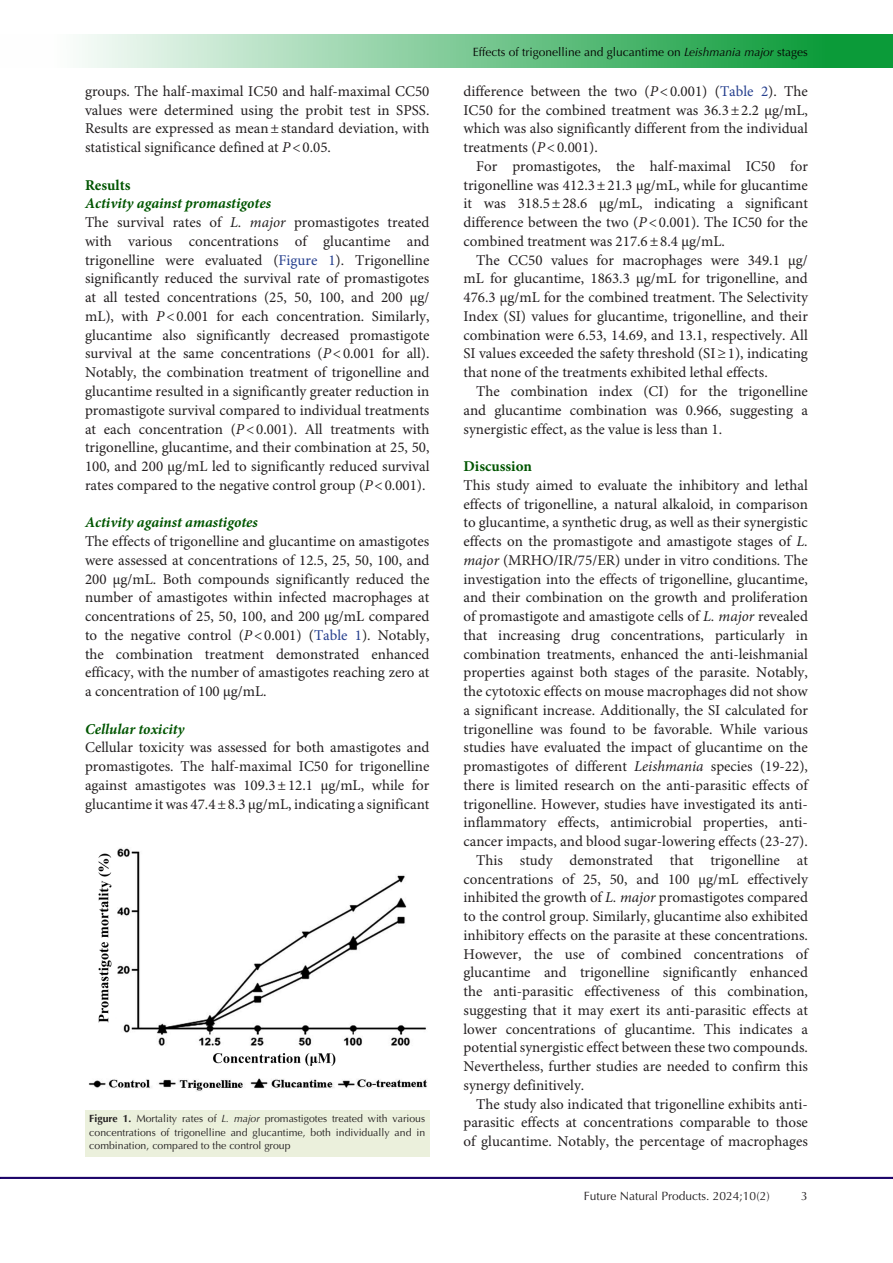
<style>
.page{position:relative;width:893px;height:1263px;background:#fff}
.page>*{position:absolute;margin:0;border:0;box-sizing:border-box;transform-origin:0 0}
.Normal__Web{font:15px/18.8px "Minion Pro";color:#231f20;text-align:justify}
.t1{font:italic 700 15px "Minion Pro";color:#050}
.t2{font:700 15px "Minion Pro";color:#050}
.t3{font:12px "Optima LT Std";color:#040503}
.t4{font:12px "Optima LT Std";color:#231f20}
.Normal__Web-2{font:10.5px/13.5px "Optima LT Std";color:#231f20;text-align:justify}
.s1{font-style:italic}
.s2{color:#253f8e}
.s3{font-weight:700}
</style>
<div class="page">
<hr style="left:0;top:1177px;width:893px;height:1px;background:#190066">
<div style="left:0;top:35px;width:892px;height:33px;background:linear-gradient(to right,#fff,#00942c)"></div>
<div style="left:85px;top:1110px;width:344px;height:47px;background:#ebf0dc"></div>
<img style="left:88px;top:848px;width:339px;height:244px">
<p class="Normal__Web" style="left:85px;top:82px;width:346px">groups. The half-maximal IC50 and half-maximal CC50 values were determined using the probit test in SPSS.<br>Results are expressed as mean±standard deviation, with statistical significance defined at <span class="s1">P</span>&lt;0.05.</p>
<p class="t2" style="left:85px;top:174px;width:47px">Results</p>
<p class="t1" style="left:85px;top:193px;width:187px">Activity against promastigotes</p>
<p class="Normal__Web" style="left:85px;top:214px;width:346px">The survival rates of <span class="s1">L. major</span> promastigotes treated with various concentrations of glucantime and trigonelline were evaluated (<span class="s2">Figure 1</span>). Trigonelline significantly reduced the survival rate of promastigotes at all tested concentrations (25, 50, 100, and 200 µg/ mL), with <span class="s1">P</span>&lt;0.001 for each concentration. Similarly, glucantime also significantly decreased promastigote survival at the same concentrations (<span class="s1">P</span>&lt;0.001 for all).<br>Notably, the combination treatment of trigonelline and glucantime resulted in a significantly greater reduction in promastigote survival compared to individual treatments at each concentration (<span class="s1">P</span>&lt;0.001). All treatments with trigonelline, glucantime, and their combination at 25, 50, 100, and 200 µg/mL led to significantly reduced survival rates compared to the negative control group (<span class="s1">P</span>&lt;0.001).</p>
<p class="t1" style="left:85px;top:512px;width:174px">Activity against amastigotes</p>
<p class="Normal__Web" style="left:85px;top:532px;width:346px">The effects of trigonelline and glucantime on amastigotes were assessed at concentrations of 12.5, 25, 50, 100, and 200 µg/mL. Both compounds significantly reduced the number of amastigotes within infected macrophages at concentrations of 25, 50, 100, and 200 µg/mL compared to the negative control (<span class="s1">P</span>&lt;0.001) (<span class="s2">Table 1</span>). Notably, the combination treatment demonstrated enhanced efficacy, with the number of amastigotes reaching zero at a concentration of 100 µg/mL.</p>
<p class="t1" style="left:85px;top:718px;width:101px">Cellular toxicity</p>
<p class="Normal__Web" style="left:85px;top:739px;width:346px">Cellular toxicity was assessed for both amastigotes and promastigotes. The half-maximal IC50 for trigonelline against amastigotes was 109.3±12.1 µg/mL, while for glucantime it was 47.4±8.3 µg/mL, indicating a significant</p>
<p class="Normal__Web-2" style="left:89px;top:1112px;width:337px"><span class="s3">Figure 1.</span> Mortality rates of <span class="s1">L. major</span> promastigotes treated with various concentrations of trigonelline and glucantime, both individually and in combination, compared to the control group</p>
<p class="t3" style="left:473px;top:45px;width:337px">Effects of trigonelline and glucantime on <span class="s1">Leishmania major</span> stages</p>
<p class="Normal__Web" style="left:463px;top:82px;width:346px">difference between the two (<span class="s1">P</span>&lt;0.001) (<span class="s2">Table 2</span>). The IC50 for the combined treatment was 36.3±2.2 µg/mL, which was also significantly different from the individual treatments (<span class="s1">P</span>&lt;0.001).</p>
<p class="Normal__Web" style="left:463px;top:157px;width:346px;text-indent:13px">For promastigotes, the half-maximal IC50 for trigonelline was 412.3±21.3 µg/mL, while for glucantime it was 318.5±28.6 µg/mL, indicating a significant difference between the two (<span class="s1">P</span>&lt;0.001). The IC50 for the combined treatment was 217.6±8.4 µg/mL.</p>
<p class="Normal__Web" style="left:463px;top:251px;width:346px;text-indent:13px">The CC50 values for macrophages were 349.1 µg/ mL for glucantime, 1863.3 µg/mL for trigonelline, and 476.3 µg/mL for the combined treatment. The Selectivity Index (SI) values for glucantime, trigonelline, and their combination were 6.53, 14.69, and 13.1, respectively. All SI values exceeded the safety threshold (SI≥1), indicating that none of the treatments exhibited lethal effects.</p>
<p class="Normal__Web" style="left:463px;top:382px;width:346px;text-indent:13px">The combination index (CI) for the trigonelline and glucantime combination was 0.966, suggesting a synergistic effect, as the value is less than 1.</p>
<p class="t2" style="left:463px;top:456px;width:70px">Discussion</p>
<p class="Normal__Web" style="left:463px;top:476px;width:346px">This study aimed to evaluate the inhibitory and lethal effects of trigonelline, a natural alkaloid, in comparison to glucantime, a synthetic drug, as well as their synergistic effects on the promastigote and amastigote stages of <span class="s1">L. major</span> (MRHO/IR/75/ER) under in vitro conditions. The investigation into the effects of trigonelline, glucantime, and their combination on the growth and proliferation of promastigote and amastigote cells of <span class="s1">L. major</span> revealed that increasing drug concentrations, particularly in combination treatments, enhanced the anti-leishmanial properties against both stages of the parasite. Notably, the cytotoxic effects on mouse macrophages did not show a significant increase. Additionally, the SI calculated for trigonelline was found to be favorable. While various studies have evaluated the impact of glucantime on the promastigotes of different <span class="s1">Leishmania</span> species (19-22), there is limited research on the anti-parasitic effects of trigonelline. However, studies have investigated its anti&shy;inflammatory effects, antimicrobial properties, anti&shy;cancer impacts, and blood sugar-lowering effects (23-27).</p>
<p class="Normal__Web" style="left:463px;top:851px;width:346px;text-indent:13px">This study demonstrated that trigonelline at concentrations of 25, 50, and 100 µg/mL effectively inhibited the growth of <span class="s1">L. major</span> promastigotes compared to the control group. Similarly, glucantime also exhibited inhibitory effects on the parasite at these concentrations.<br>However, the use of combined concentrations of glucantime and trigonelline significantly enhanced the anti-parasitic effectiveness of this combination, suggesting that it may exert its anti-parasitic effects at lower concentrations of glucantime. This indicates a potential synergistic effect between these two compounds.<br>Nevertheless, further studies are needed to confirm this synergy definitively.</p>
<p class="Normal__Web" style="left:463px;top:1095px;width:346px;text-indent:13px">The study also indicated that trigonelline exhibits anti&shy;parasitic effects at concentrations comparable to those of glucantime. Notably, the percentage of macrophages</p>
<p class="t4" style="left:584px;top:1188px;width:187px">Future Natural Products. 2024;10(2)</p>
<p class="t4" style="left:801px;top:1188px;width:8px">3</p>
</div>
